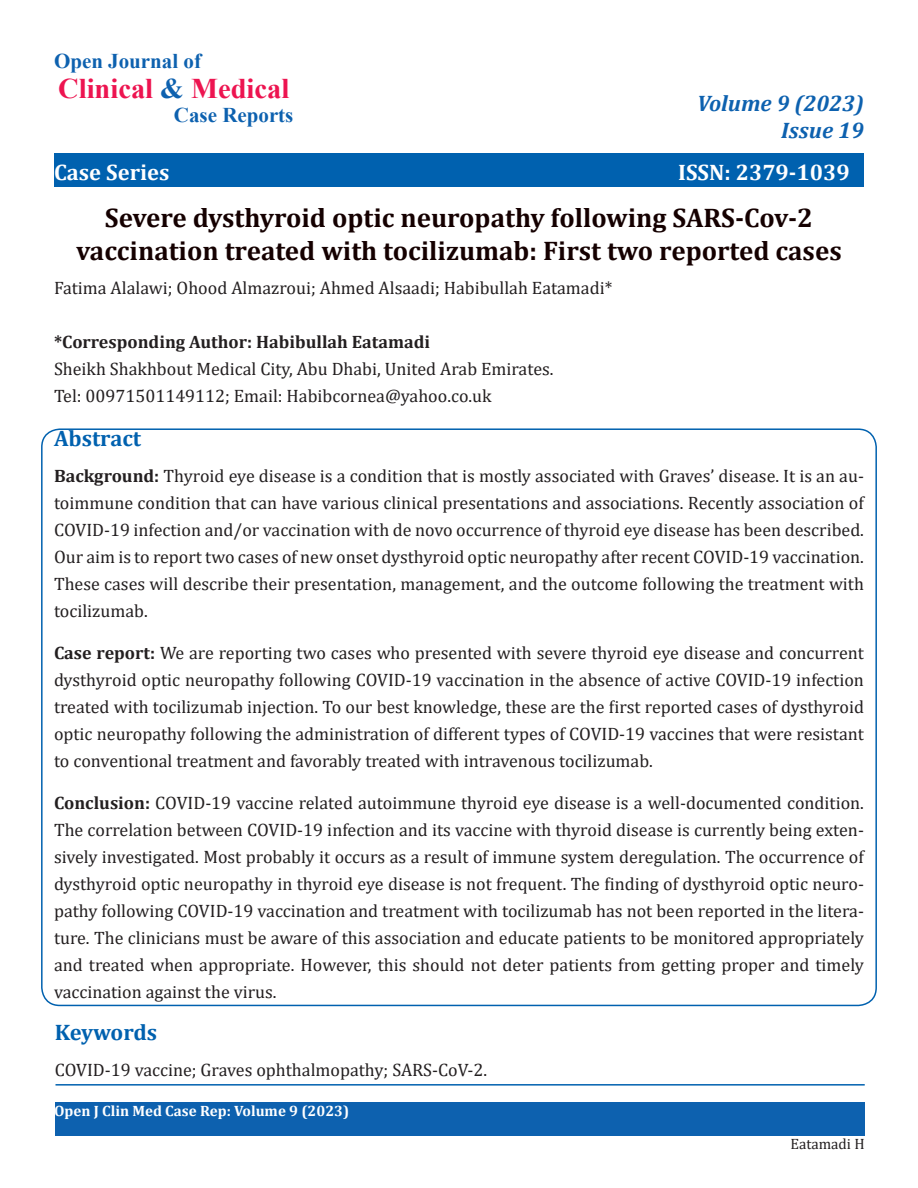
<style>
.page{position:relative;width:918px;height:1188px;background:#fff}
.page>*{position:absolute;margin:0;border:0;box-sizing:border-box;transform-origin:0 0}
.t1{font:700 28.5px "Times New Roman";color:#ed1450}
.t2{font:700 27px/33px "Cambria";color:#150000;text-align:center}
.t3{font:700 22.5px "Cambria";color:#fff}
.t4{font:italic 700 22.5px "Cambria";color:#0d61af}
.t5{font:700 22.5px "Cambria";color:#0061af}
.t6{font:700 21px "Times New Roman";color:#0d61af}
.t7{font:18px/27px "Cambria";color:#231f20;text-align:justify}
.t8{font:700 18px "Cambria";color:#231f20}
.t9{font:700 15px "Cambria";color:#fff}
.t10{font:15px "Cambria";color:#231f20}
.s1{color:#0d61af}
.s2{font-weight:700}
</style>
<div class="page">
<div style="left:54px;top:153px;width:810px;height:34px;background:#0061af"></div>
<div style="left:55px;top:1102px;width:810px;height:34px;background:#0d61af"></div>
<hr style="left:56px;top:1084px;width:809px;height:2px;background:#0061af">
<p class="t6" style="left:54px;top:46px;width:149px">Open Journal of</p>
<p class="t1" style="left:58px;top:68px;width:233px">Clinical <span class="s1">&amp;</span> Medical</p>
<p class="t6" style="left:174px;top:100px;width:121px">Case Reports</p>
<p class="t3" style="left:54px;top:156px;width:117px">Case Series</p>
<p class="t4" style="left:697px;top:88px;width:168px">Volume 9 (2023)</p>
<p class="t4" style="left:781px;top:115px;width:84px">Issue 19</p>
<p class="t3" style="left:678px;top:156px;width:173px">ISSN: 2379-1039</p>
<p class="t2" style="left:76px;top:200px;width:767px">Severe dysthyroid optic neuropathy following SARS-Cov-2 vaccination treated with tocilizumab: First two reported cases</p>
<p class="t7" style="left:54px;top:274px;width:560px">Fatima Alalawi; Ohood Almazroui; Ahmed Alsaadi; Habibullah Eatamadi*</p>
<p class="t8" style="left:54px;top:329px;width:378px">*Corresponding Author: Habibullah Eatamadi</p>
<p class="t7" style="left:54px;top:355px;width:501px">Sheikh Shakhbout Medical City, Abu Dhabi, United Arab Emirates.</p>
<p class="t7" style="left:54px;top:382px;width:439px">Tel: 00971501149112; Email: Habibcornea@yahoo.co.uk</p>
<p class="t5" style="left:54px;top:422px;width:89px">Abstract</p>
<p class="t7" style="left:54px;top:462px;width:812px"><span class="s2">Background:</span> Thyroid eye disease is a condition that is mostly associated with Graves’ disease. It is an au&shy;toimmune condition that can have various clinical presentations and associations. Recently association of COVID-19 infection and/or vaccination with de novo occurrence of thyroid eye disease has been described.<br>Our aim is to report two cases of new onset dysthyroid optic neuropathy after recent COVID-19 vaccination.<br>These cases will describe their presentation, management, and the outcome following the treatment with tocilizumab.</p>
<p class="t7" style="left:54px;top:639px;width:812px"><span class="s2">Case report:</span> We are reporting two cases who presented with severe thyroid eye disease and concurrent dysthyroid optic neuropathy following COVID-19 vaccination in the absence of active COVID-19 infection treated with tocilizumab injection. To our best knowledge, these are the first reported cases of dysthyroid optic neuropathy following the administration of different types of COVID-19 vaccines that were resistant to conventional treatment and favorably treated with intravenous tocilizumab.</p>
<p class="t7" style="left:54px;top:789px;width:812px"><span class="s2">Conclusion:</span> COVID-19 vaccine related autoimmune thyroid eye disease is a well-documented condition.<br>The correlation between COVID-19 infection and its vaccine with thyroid disease is currently being exten&shy;sively investigated. Most probably it occurs as a result of immune system deregulation. The occurrence of dysthyroid optic neuropathy in thyroid eye disease is not frequent. The finding of dysthyroid optic neuro&shy;pathy following COVID-19 vaccination and treatment with tocilizumab has not been reported in the litera&shy;ture. The clinicians must be aware of this association and educate patients to be monitored appropriately and treated when appropriate. However, this should not deter patients from getting proper and timely vaccination against the virus.</p>
<p class="t5" style="left:55px;top:1017px;width:104px">Keywords</p>
<p class="t7" style="left:55px;top:1056px;width:434px">COVID-19 vaccine; Graves ophthalmopathy; SARS-CoV-2.</p>
<p class="t9" style="left:54px;top:1100px;width:297px">Open J Clin Med Case Rep: Volume 9 (2023)</p>
<p class="t10" style="left:791px;top:1135px;width:76px">Eatamadi H</p>
</div>
